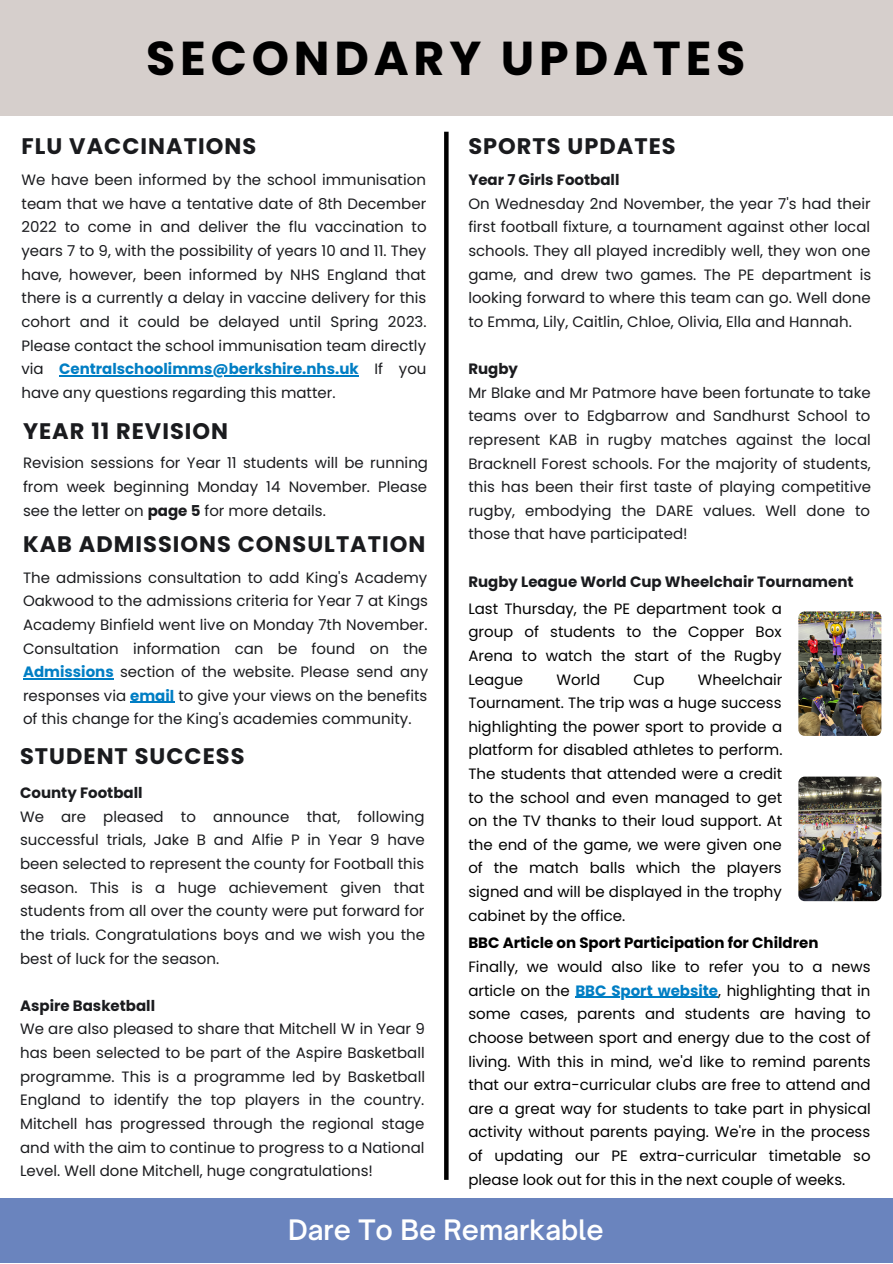
<style>
.page{position:relative;width:893px;height:1264px;background:#fff}
.page>*{position:absolute;margin:0;border:0;box-sizing:border-box;transform-origin:0 0}
.t1{font:700 47.55px "Poppins";letter-spacing:.1em;color:#000}
.t2{font:600 27px "Open Sauce One";color:#fff}
.t3{font:700 22.5px "Poppins";letter-spacing:.045em;color:#1a1b1e}
.t4{font:15px/23.5px "Poppins";color:#1a1b1e;text-align:justify}
.t5{font:15px/23.5px "Poppins";color:#000;text-align:justify}
.t6{font:700 15px "Poppins";color:#1a1b1e}
.t7{font:700 15px "Poppins";color:#000}
.s1{font-weight:700;color:#007ec4}
.s2{font-weight:700}
</style>
<div class="page">
<div style="left:0;top:1198px;width:892px;height:64px;background:#6a84be"></div>
<div style="left:0;top:0;width:892px;height:116px;background:#d6cfcc"></div>
<svg style="left:444px;top:132px;width:4px;height:1047px;background:#060606"></svg>
<img style="left:798px;top:611px;width:83px;height:125px;border-radius:6px">
<img style="left:798px;top:776px;width:83px;height:125px;border-radius:6px">
<hr style="left:59px;top:375px;width:299px;height:1px;background:#007ec4">
<hr style="left:23px;top:678px;width:91px;height:1px;background:#007ec4">
<hr style="left:130px;top:702px;width:44px;height:1px;background:#007ec4">
<hr style="left:575px;top:996px;width:143px;height:1px;background:#007ec4">
<h1 class="t1" style="left:146px;top:25px;width:600px">SECONDARY UPDATES</h1>
<h3 class="t3" style="left:22px;top:130px;width:236px">FLU VACCINATIONS</h3>
<p class="t4" style="left:22px;top:168px;width:406px">We have been informed by the school immunisation team that we have a tentative date of 8th December 2022 to come in and deliver the flu vaccination to years 7 to 9, with the possibility of years 10 and 11. They have, however, been informed by NHS England that there is a currently a delay in vaccine delivery for this cohort and it could be delayed until Spring 2023.<br>Please contact the school immunisation team directly via <span class="s1">Centralschoolimms@berkshire.nhs.uk</span> If you have any questions regarding this matter.</p>
<h3 class="t3" style="left:23px;top:415px;width:206px">YEAR 11 REVISION</h3>
<p class="t4" style="left:23px;top:451px;width:406px">Revision sessions for Year 11 students will be running from week beginning Monday 14 November. Please see the letter on <span class="s2">page 5</span> for more details.</p>
<h3 class="t3" style="left:23px;top:528px;width:404px">KAB ADMISSIONS CONSULTATION</h3>
<p class="t4" style="left:23px;top:565px;width:406px">The admissions consultation to add King's Academy Oakwood to the admissions criteria for Year 7 at Kings Academy Binfield went live on Monday 7th November.<br>Consultation information can be found on the <span class="s1">Admissions</span> section of the website. Please send any responses via <span class="s1">email</span> to give your views on the benefits of this change for the King's academies community.</p>
<h3 class="t3" style="left:20px;top:740px;width:226px">STUDENT SUCCESS</h3>
<p class="t6" style="left:20px;top:782px;width:124px">County Football</p>
<p class="t4" style="left:20px;top:804px;width:406px">We are pleased to announce that, following successful trials, Jake B and Alfie P in Year 9 have been selected to represent the county for Football this season. This is a huge achievement given that students from all over the county were put forward for the trials. Congratulations boys and we wish you the best of luck for the season.</p>
<p class="t6" style="left:20px;top:995px;width:136px">Aspire Basketball</p>
<p class="t4" style="left:20px;top:1017px;width:406px">We are also pleased to share that Mitchell W in Year 9 has been selected to be part of the Aspire Basketball programme. This is a programme led by Basketball England to identify the top players in the country.<br>Mitchell has progressed through the regional stage and with the aim to continue to progress to a National Level. Well done Mitchell, huge congratulations!</p>
<h3 class="t3" style="left:468px;top:130px;width:209px">SPORTS UPDATES</h3>
<p class="t6" style="left:468px;top:169px;width:152px">Year 7 Girls Football</p>
<p class="t4" style="left:468px;top:192px;width:404px">On Wednesday 2nd November, the year 7's had their first football fixture, a tournament against other local schools. They all played incredibly well, they won one game, and drew two games. The PE department is looking forward to where this team can go. Well done to Emma, Lily, Caitlin, Chloe, Olivia, Ella and Hannah.</p>
<p class="t6" style="left:468px;top:358px;width:51px">Rugby</p>
<p class="t4" style="left:468px;top:381px;width:404px">Mr Blake and Mr Patmore have been fortunate to take teams over to Edgbarrow and Sandhurst School to represent KAB in rugby matches against the local Bracknell Forest schools. For the majority of students, this has been their first taste of playing competitive rugby, embodying the DARE values. Well done to those that have participated!</p>
<p class="t6" style="left:468px;top:571px;width:386px">Rugby League World Cup Wheelchair Tournament</p>
<p class="t5" style="left:468px;top:596px;width:315px">Last Thursday, the PE department took a group of students to the Copper Box Arena to watch the start of the Rugby League</p>
<p class="t5" style="left:468px;top:667px;width:316px;text-indent:229px">Wheelchair Tournament. The trip was a huge success highlighting the power sport to provide a platform for disabled athletes to perform.<br>The students that attended were a credit to the school and even managed to get on the TV thanks to their loud support. At the end of the game, we were given one of the match balls which the players signed and will be displayed in the trophy cabinet by the office.</p>
<p class="t5" style="left:556px;top:667px;width:45px">World</p>
<p class="t5" style="left:633px;top:667px;width:33px">Cup</p>
<p class="t7" style="left:468px;top:932px;width:351px">BBC Article on Sport Participation for Children</p>
<p class="t5" style="left:468px;top:955px;width:404px">Finally, we would also like to refer you to a news article on the <span class="s1">BBC Sport website</span>, highlighting that in some cases, parents and students are having to choose between sport and energy due to the cost of living. With this in mind, we'd like to remind parents that our extra-curricular clubs are free to attend and are a great way for students to take part in physical activity without parents paying. We're in the process of updating our PE extra-curricular timetable so please look out for this in the next couple of weeks.</p>
<h2 class="t2" style="left:288px;top:1212px;width:317px">Dare To Be Remarkable</h2>
</div>
